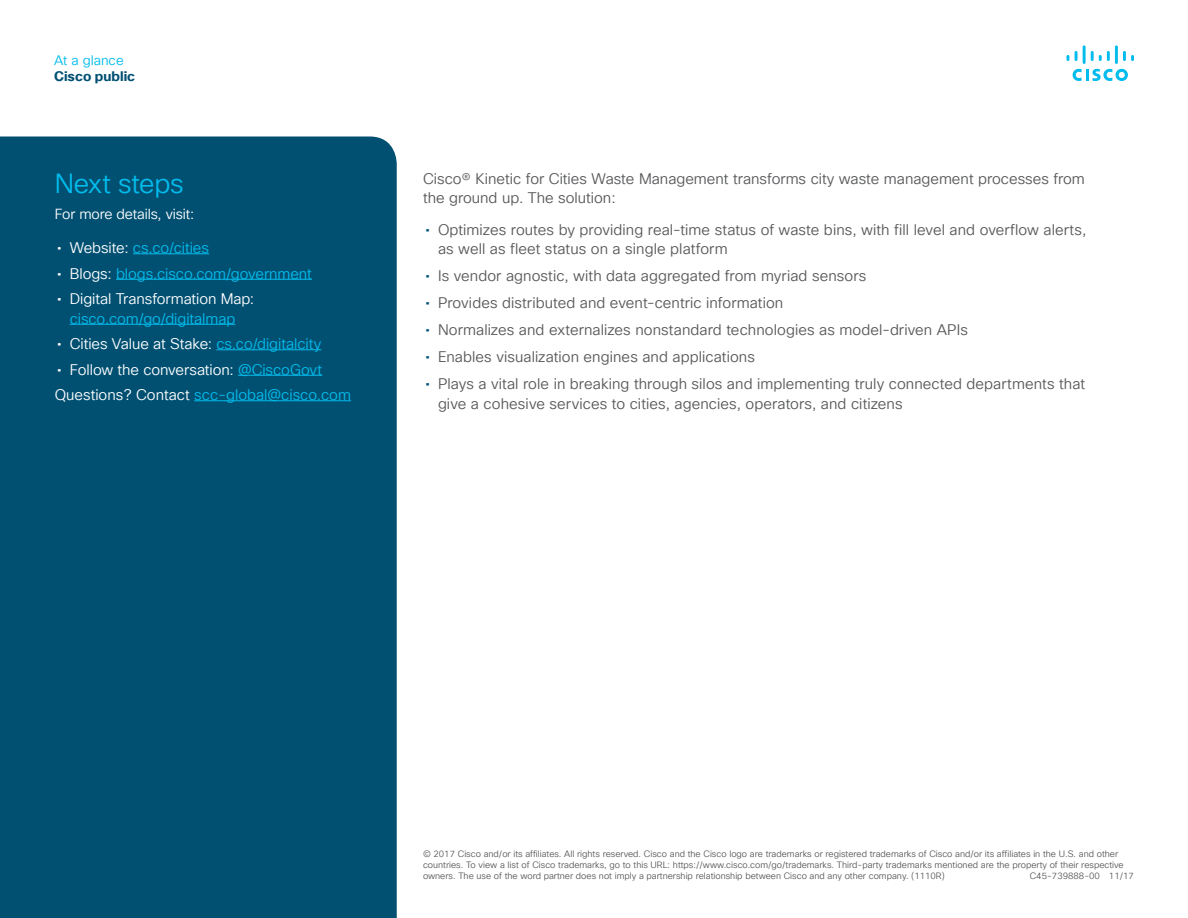
<style>
.page{position:relative;width:1188px;height:918px;background:#fff}
.page>*{position:absolute;margin:0;border:0;box-sizing:border-box;transform-origin:0 0}
.Subhead2_Blue{font:27px "Cisco Sans TT Light";letter-spacing:-.015em;color:#01bcec}
.Body{font:15px/19.5px "Cisco Sans TT Light";letter-spacing:.005em;color:#57585a}
.t1{font:15px/19.5px "Cisco Sans TT Light";letter-spacing:-.005em;color:#fff;text-align:center}
.Body_White{font:15px "Cisco Sans TT Light";color:#01bcec}
.Body_White-2{font:14.25px "Cisco Sans TT Light";letter-spacing:-.01em;color:#fff}
.t2{font:700 13.5px "Cisco Sans TT";color:#005073}
.t3{font:13.5px "Cisco Sans TT Light";color:#01bcec}
.Footer_white{font:9px/11.2px "Cisco Sans TT Light";color:#57585a}
.s1{font-family:"Cisco Sans TT";color:#fff}
.s2{color:#fff}
.s3{font-family:"Cisco Sans TT"}
.s4{color:#01bcec}
.s5{font-family:"Cisco Sans TT";color:#005073}
</style>
<div class="page">
<svg style="left:1073px;top:69px;width:55px;height:12px"></svg>
<svg style="left:1067px;top:55px;width:2px;height:6px"></svg>
<svg style="left:1075px;top:51px;width:3px;height:10px"></svg>
<hr style="left:1083px;top:45px;width:3px;height:19px;background:#01bcec">
<svg style="left:1091px;top:51px;width:19px;height:10px"></svg>
<hr style="left:1115px;top:45px;width:3px;height:19px;background:#01bcec">
<svg style="left:1123px;top:51px;width:11px;height:10px"></svg>
<div style="left:0;top:136px;width:397px;height:782px;background:#015072"></div>
<hr style="left:133px;top:254px;width:76px;height:1px;background:#01bcec">
<hr style="left:116px;top:279px;width:196px;height:1px;background:#01bcec">
<hr style="left:70px;top:324px;width:165px;height:1px;background:#01bcec">
<hr style="left:216px;top:350px;width:105px;height:1px;background:#01bcec">
<hr style="left:238px;top:375px;width:84px;height:1px;background:#01bcec">
<hr style="left:194px;top:401px;width:157px;height:1px;background:#01bcec">
<p class="t3" style="left:54px;top:51px;width:71px">At a glance</p>
<p class="t2" style="left:54px;top:67px;width:83px">Cisco public</p>
<p class="Subhead2_Blue" style="left:55px;top:166px;width:130px">Next steps</p>
<p class="Body_White-2" style="left:55px;top:204px;width:141px">For more details, visit:</p>
<p class="Body_White" style="left:57px;top:238px;width:153px"><span class="s1">•</span> <span class="s2">Website:</span> cs.co/cities</p>
<p class="Body_White" style="left:57px;top:264px;width:256px"><span class="s1">•</span> <span class="s2">Blogs:</span> blogs.cisco.com/government</p>
<p class="t1" style="left:57px;top:290px;width:199px"><span class="s3">•</span> Digital Transformation Map: <span class="s4">cisco.com/go/digitalmap</span></p>
<p class="t1" style="left:57px;top:335px;width:266px"><span class="s3">•</span> Cities Value at Stake: <span class="s4">cs.co/digitalcity</span></p>
<p class="t1" style="left:57px;top:360px;width:267px"><span class="s3">•</span> Follow the conversation: <span class="s4">@CiscoGovt</span></p>
<p class="Body_White" style="left:55px;top:385px;width:298px"><span class="s2">Questions? Contact</span> scc-global@cisco.com</p>
<p class="Body" style="left:423px;top:169px;width:663px">Cisco® Kinetic for Cities Waste Management transforms city waste management processes from the ground up. The solution:</p>
<p class="Body" style="left:438px;top:220px;width:650px;text-indent:-13px"><span class="s5">•</span> Optimizes routes by providing real-time status of waste bins, with fill level and overflow alerts, as well as fleet status on a single platform</p>
<p class="Body" style="left:425px;top:267px;width:442px"><span class="s5">•</span> Is vendor agnostic, with data aggregated from myriad sensors</p>
<p class="Body" style="left:425px;top:294px;width:359px"><span class="s5">•</span> Provides distributed and event-centric information</p>
<p class="Body" style="left:425px;top:321px;width:544px"><span class="s5">•</span> Normalizes and externalizes nonstandard technologies as model-driven APIs</p>
<p class="Body" style="left:425px;top:348px;width:331px"><span class="s5">•</span> Enables visualization engines and applications</p>
<p class="Body" style="left:438px;top:375px;width:649px;text-indent:-13px"><span class="s5">•</span> Plays a vital role in breaking through silos and implementing truly connected departments that give a cohesive services to cities, agencies, operators, and citizens</p>
<p class="Footer_white" style="left:423px;top:848px;width:702px">© 2017 Cisco and/or its affiliates. All rights reserved. Cisco and the Cisco logo are trademarks or registered trademarks of Cisco and/or its affiliates in the U.S. and other countries. To view a list of Cisco trademarks, go to this URL: https://www.cisco.com/go/trademarks. Third-party trademarks mentioned are the property of their respective owners. The use of the word partner does not imply a partnership relationship between Cisco and any other company. (1110R)</p>
<p class="Footer_white" style="left:1030px;top:871px;width:106px">C45-739888-00 11/17</p>
</div>
